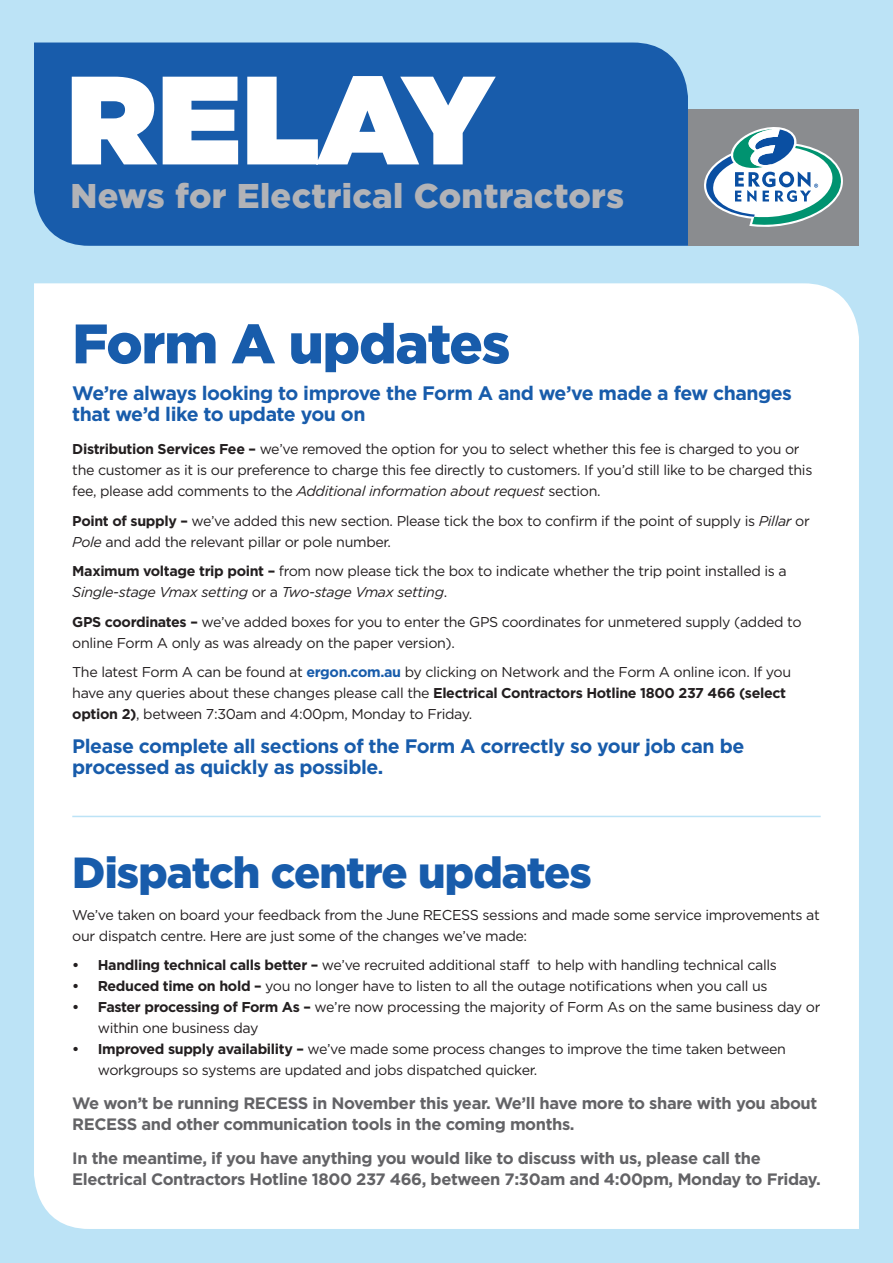
<style>
.page{position:relative;width:893px;height:1263px;background:#bce3f6}
.page>*{position:absolute;margin:0;border:0;box-sizing:border-box;transform-origin:0 0}
.t1{font:900 55.5px "Gotham";letter-spacing:-.02em;color:#185cab}
.t2{font:900 43.5px "Gotham";letter-spacing:-.02em;color:#185cab}
.t3{font:900 34.35px "Gotham";letter-spacing:.01em;color:#b2b3b7}
.t4{font:700 19.5px/21px "Gotham";letter-spacing:-.025em;color:#185cab}
.t5{font:700 16.5px/21px "Gotham";letter-spacing:-.025em;color:#636366}
.t6{font:14.25px/21px "Gotham";letter-spacing:-.025em;color:#231f20}
.s1{font-weight:700}
.s2{font-style:italic}
.s3{font-weight:700;color:#185cab}
</style>
<div class="page">
<div style="left:34px;top:43px;width:654px;height:203px;background:#185cab"></div>
<div style="left:34px;top:283px;width:825px;height:946px;background:#fff"></div>
<hr style="left:72px;top:816px;width:749px;height:1px;background:#bce3f6">
<div style="left:688px;top:109px;width:171px;height:137px;background:#8a8c8f"></div>
<svg style="left:704px;top:127px;width:139px;height:100px"></svg>
<svg style="left:72px;top:76px;width:424px;height:88px;background:#aec6e1"></svg>
<h3 class="t3" style="left:70px;top:175px;width:555px">News for Electrical Contractors</h3>
<h1 class="t1" style="left:72px;top:310px;width:440px">Form A updates</h1>
<h3 class="t4" style="left:72px;top:382px;width:721px">We’re always looking to improve the Form A and we’ve made a few changes that we’d like to update you on</h3>
<p class="t6" style="left:72px;top:439px;width:742px"><span class="s1">Distribution Services Fee –</span> we’ve removed the option for you to select whether this fee is charged to you or the customer as it is our preference to charge this fee directly to customers. If you’d still like to be charged this fee, please add comments to the <span class="s2">Additional information about request</span> section.</p>
<p class="t6" style="left:72px;top:510px;width:739px"><span class="s1">Point of supply –</span> we’ve added this new section. Please tick the box to confirm if the point of supply is <span class="s2">Pillar</span> or<br><span class="s2">Pole</span> and add the relevant pillar or pole number.</p>
<p class="t6" style="left:72px;top:561px;width:716px"><span class="s1">Maximum voltage trip point –</span> from now please tick the box to indicate whether the trip point installed is a<br><span class="s2">Single-stage Vmax setting</span> or a <span class="s2">Two-stage Vmax setting</span>.</p>
<p class="t6" style="left:72px;top:611px;width:731px"><span class="s1">GPS coordinates –</span> we’ve added boxes for you to enter the GPS coordinates for unmetered supply (added to online Form A only as was already on the paper version).</p>
<p class="t6" style="left:72px;top:662px;width:720px">The latest Form A can be found at <span class="s3">ergon.com.au</span> by clicking on Network and the Form A online icon. If you have any queries about these changes please call the <span class="s1">Electrical Contractors Hotline 1800 237 466 (select option 2)</span>, between 7:30am and 4:00pm, Monday to Friday.</p>
<h3 class="t4" style="left:72px;top:736px;width:673px">Please complete all sections of the Form A correctly so your job can be processed as quickly as possible.</h3>
<h2 class="t2" style="left:72px;top:846px;width:521px">Dispatch centre updates</h2>
<p class="t6" style="left:72px;top:904px;width:749px">We’ve taken on board your feedback from the June RECESS sessions and made some service improvements at our dispatch centre. Here are just some of the changes we’ve made:</p>
<p class="t6" style="left:72px;top:954px;width:706px"><span class="s1">• Handling technical calls better –</span> we’ve recruited additional staff to help with handling technical calls</p>
<p class="t6" style="left:72px;top:975px;width:697px"><span class="s1">• Reduced time on hold –</span> you no longer have to listen to all the outage notifications when you call us</p>
<p class="t6" style="left:98px;top:996px;width:724px;text-indent:-26px"><span class="s1">• Faster processing of Form As –</span> we’re now processing the majority of Form As on the same business day or within one business day</p>
<p class="t6" style="left:98px;top:1038px;width:690px;text-indent:-26px"><span class="s1">• Improved supply availability –</span> we’ve made some process changes to improve the time taken between workgroups so systems are updated and jobs dispatched quicker.</p>
<p class="t5" style="left:72px;top:1092px;width:746px">We won’t be running RECESS in November this year. We’ll have more to share with you about<br>RECESS and other communication tools in the coming months.</p>
<p class="t5" style="left:72px;top:1147px;width:750px">In the meantime, if you have anything you would like to discuss with us, please call the<br>Electrical Contractors Hotline 1800 237 466, between 7:30am and 4:00pm, Monday to Friday.</p>
</div>
